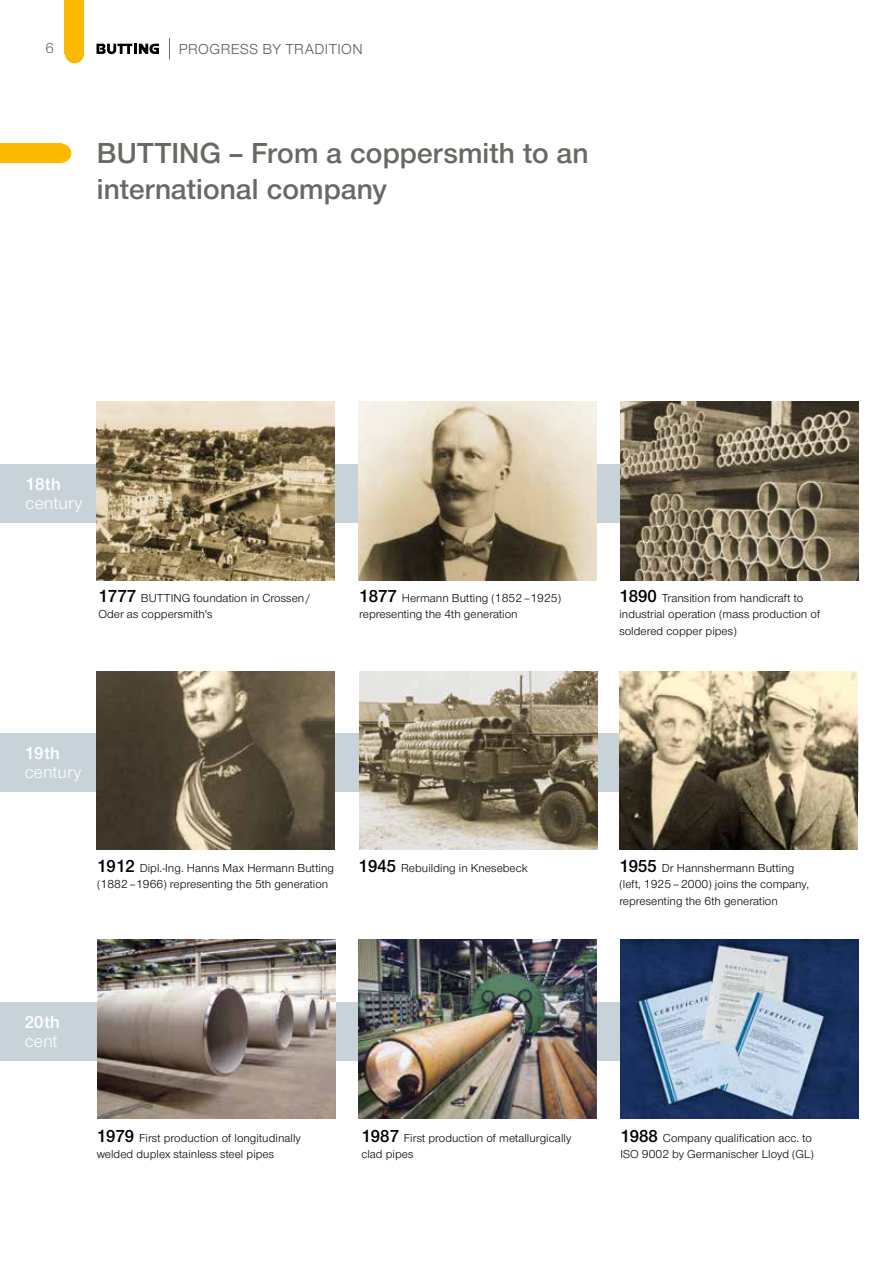
<style>
.page{position:relative;width:893px;height:1263px;background:#fff}
.page>*{position:absolute;margin:0;border:0;box-sizing:border-box;transform-origin:0 0}
.t1{font:30px/36px "Nimbus San Nov Sem Bol";letter-spacing:.005em;color:#666a63}
.t2{font:18px "Nimbus San Nov";letter-spacing:.005em;color:#fff}
.t3{font:18px "Nimbus San Nov Sem Bol";letter-spacing:.005em;color:#fff}
.t4{font:15px "Nimbus San Nov";letter-spacing:.03em;color:#565656}
.t5{font:15px "Nimbus San Nov";color:#666a63}
.t6{font:12px/16.5px "Nimbus San Nov";letter-spacing:.005em;color:#000}
.s1{font-family:"Nimbus San Nov Sem Bol";font-size:18px}
</style>
<div class="page">
<div style="left:65px;top:0;width:19px;height:54px;background:#fbba00"></div>
<div style="left:65px;top:44px;width:19px;height:19px;background:#fbba00;border-radius:50%"></div>
<svg style="left:97px;top:44px;width:62px;height:10px"></svg>
<svg style="left:169px;top:38px;width:1px;height:21px"></svg>
<div style="left:0;top:464px;width:858px;height:58px;background:#c8d3d9"></div>
<div style="left:0;top:733px;width:858px;height:58px;background:#c8d3d9"></div>
<div style="left:0;top:1002px;width:858px;height:58px;background:#c8d3d9"></div>
<img style="left:97px;top:671px;width:238px;height:179px">
<img style="left:360px;top:671px;width:238px;height:179px">
<img style="left:619px;top:671px;width:238px;height:179px">
<img style="left:98px;top:940px;width:238px;height:178px">
<img style="left:97px;top:402px;width:238px;height:178px">
<img style="left:359px;top:402px;width:238px;height:178px">
<img style="left:620px;top:402px;width:238px;height:178px">
<div style="left:0;top:144px;width:62px;height:19px;background:#fbba00"></div>
<div style="left:52px;top:144px;width:19px;height:19px;background:#fbba00;border-radius:50%"></div>
<img style="left:359px;top:940px;width:238px;height:178px">
<img style="left:620px;top:940px;width:238px;height:178px">
<p class="t5" style="left:46px;top:38px;width:10px">6</p>
<p class="t4" style="left:179px;top:39px;width:186px">PROGRESS BY TRADITION</p>
<h1 class="t1" style="left:97px;top:134px;width:493px">BUTTING – From a coppersmith to an international company</h1>
<h2 class="t3" style="left:26px;top:472px;width:37px">18th</h2>
<h2 class="t2" style="left:26px;top:491px;width:58px">century</h2>
<p class="t6" style="left:98px;top:589px;width:214px"><span class="s1">1777</span> BUTTING foundation in Crossen /<br>Oder as coppersmith's</p>
<p class="t6" style="left:359px;top:589px;width:203px"><span class="s1">1877</span> Hermann Butting (1852–1925) representing the 4th generation</p>
<p class="t6" style="left:619px;top:589px;width:202px"><span class="s1">1890</span> Transition from handicraft to industrial operation (mass production of soldered copper pipes)</p>
<h2 class="t3" style="left:25px;top:741px;width:37px">19th</h2>
<h2 class="t2" style="left:25px;top:761px;width:58px">century</h2>
<p class="t6" style="left:97px;top:859px;width:238px"><span class="s1">1912</span> Dipl.-Ing. Hanns Max Hermann Butting (1882–1966) representing the 5th generation</p>
<p class="t6" style="left:359px;top:859px;width:171px"><span class="s1">1945</span> Rebuilding in Knesebeck</p>
<p class="t6" style="left:619px;top:859px;width:191px"><span class="s1">1955</span> Dr Hannshermann Butting (left, 1925–2000) joins the company, representing the 6th generation</p>
<h2 class="t3" style="left:25px;top:1010px;width:37px">20th</h2>
<h2 class="t2" style="left:25px;top:1029px;width:34px">cent</h2>
<p class="t6" style="left:97px;top:1129px;width:206px"><span class="s1">1979</span> First production of longitudinally welded duplex stainless steel pipes</p>
<p class="t6" style="left:361px;top:1129px;width:211px"><span class="s1">1987</span> First production of metallurgically clad pipes</p>
<p class="t6" style="left:620px;top:1129px;width:195px"><span class="s1">1988</span> Company qualification acc. to<br>ISO 9002 by Germanischer Lloyd (GL)</p>
</div>
